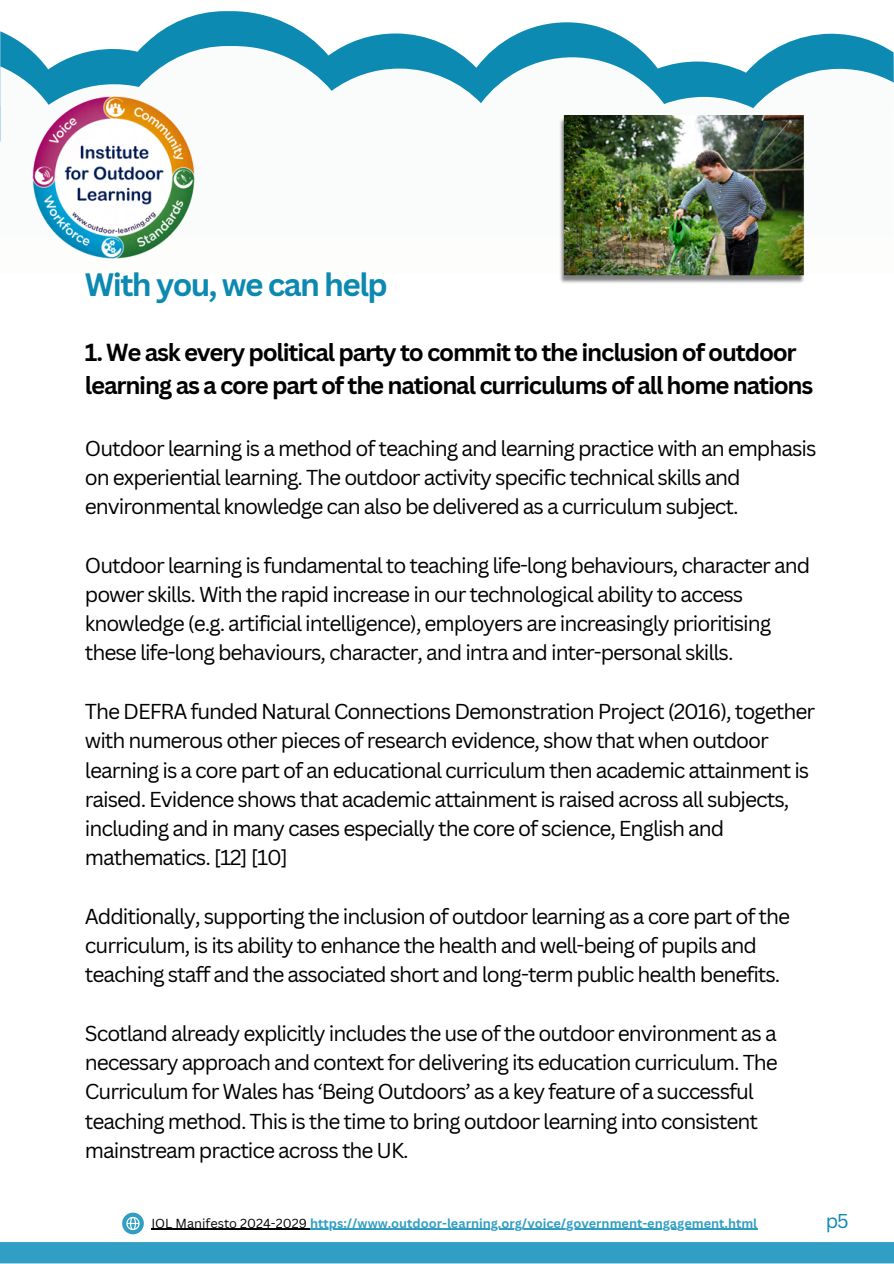
<style>
.page{position:relative;width:894px;height:1264px;background:#fff}
.page>*{position:absolute;margin:0;border:0;box-sizing:border-box;transform-origin:0 0}
.t1{font:700 31.5px "Canva Sans";letter-spacing:-.05em;color:#0b89b1}
.t2{font:700 24px/32.7px "Canva Sans";letter-spacing:-.05em;color:#000}
.t3{font:21px/29.2px "Canva Sans";letter-spacing:-.05em;color:#000}
.t4{font:19.5px "Canva Sans";color:#0b89b1}
.t5{font:700 12.75px "Canva Sans";color:#319fc3}
.s1{font-weight:400;color:#000}
</style>
<div class="page">
<svg style="left:0;top:11px;width:883px;height:35px"></svg>
<svg style="left:0;top:46px;width:893px;height:96px"></svg>
<div style="left:0;top:1241px;width:893px;height:22px;background:#319fc3"></div>
<img style="left:29px;top:93px;width:169px;height:166px">
<svg style="left:122px;top:1212px;width:21px;height:21px"></svg>
<hr style="left:151px;top:1228px;width:159px;height:1px;background:#000">
<hr style="left:310px;top:1228px;width:447px;height:1px;background:#319fc3">
<img style="left:554px;top:115px;width:255px;height:168px">
<p class="t1" style="left:85px;top:262px;width:304px">With you, we can help</p>
<p class="t2" style="left:85px;top:335px;width:729px">1. We ask every political party to commit to the inclusion of outdoor learning as a core part of the national curriculums of all home nations</p>
<h1 class="t3" style="left:85px;top:433px;width:732px">Outdoor learning is a method of teaching and learning practice with an emphasis on experiential learning. The outdoor activity specific technical skills and environmental knowledge can also be delivered as a curriculum subject.</h1>
<h2 class="t3" style="left:85px;top:550px;width:726px">Outdoor learning is fundamental to teaching life-long behaviours, character and power skills. With the rapid increase in our technological ability to access knowledge (e.g. artificial intelligence), employers are increasingly prioritising these life-long behaviours, character, and intra and inter-personal skills.</h2>
<h3 class="t3" style="left:85px;top:696px;width:731px">The DEFRA funded Natural Connections Demonstration Project (2016), together with numerous other pieces of research evidence, show that when outdoor learning is a core part of an educational curriculum then academic attainment is raised. Evidence shows that academic attainment is raised across all subjects, including and in many cases especially the core of science, English and mathematics. [12] [10]</h3>
<h3 class="t3" style="left:85px;top:901px;width:706px">Additionally, supporting the inclusion of outdoor learning as a core part of the curriculum, is its ability to enhance the health and well-being of pupils and teaching staff and the associated short and long-term public health benefits.</h3>
<h3 class="t3" style="left:85px;top:1018px;width:694px">Scotland already explicitly includes the use of the outdoor environment as a necessary approach and context for delivering its education curriculum. The Curriculum for Wales has ‘Being Outdoors’ as a key feature of a successful teaching method. This is the time to bring outdoor learning into consistent mainstream practice across the UK.</h3>
<h3 class="t5" style="left:151px;top:1214px;width:607px"><span class="s1">IOL Manifesto 2024-2029</span> https://www.outdoor-learning.org/voice/government-engagement.html</h3>
<h3 class="t4" style="left:825px;top:1207px;width:25px">p5</h3>
</div>
